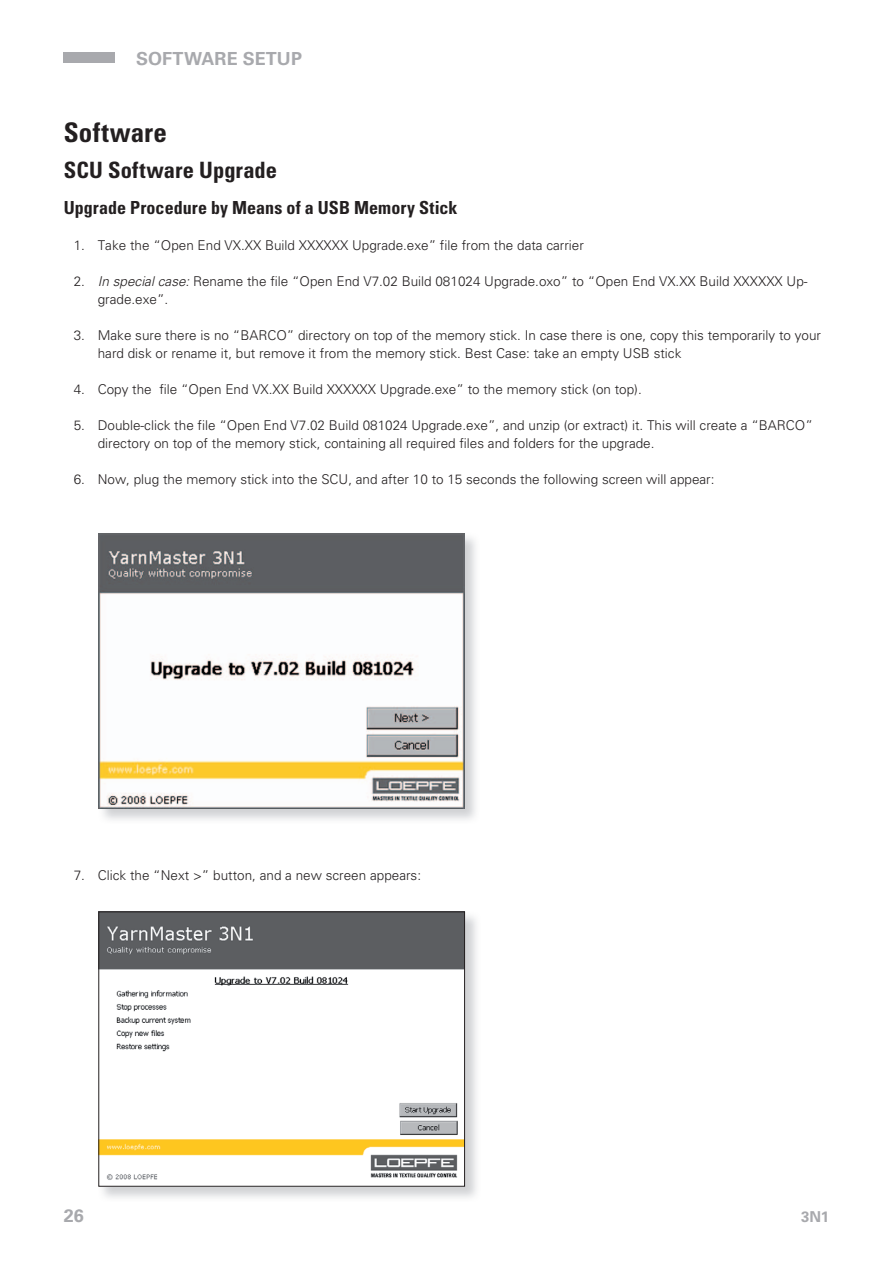
<style>
.page{position:relative;width:893px;height:1263px;background:#fff}
.page>*{position:absolute;margin:0;border:0;box-sizing:border-box;transform-origin:0 0}
.t1{font:700 condensed 27px "Univers";letter-spacing:.01em;color:#231f20}
.t2{font:700 condensed 22.5px "Univers";letter-spacing:.005em;color:#231f20}
.t3{font:700 condensed 18px "Univers";letter-spacing:.005em;color:#231f20}
.t4{font:700 18px "Univers";letter-spacing:.005em;color:#a8a9ad}
.t5{font:700 15px "Univers";color:#a8a9ad}
.t6{font:300 13.5px/18px "Univers";color:#231f20}
.s1{font-style:italic}
</style>
<div class="page">
<div style="left:64px;top:52px;width:51px;height:11px;background:#a8a9ad"></div>
<img style="left:98px;top:533px;width:378px;height:287px">
<img style="left:99px;top:533px;width:365px;height:275px">
<img style="left:98px;top:911px;width:379px;height:287px">
<img style="left:101px;top:914px;width:362px;height:270px">
<div style="left:99px;top:912px;width:366px;height:274px;border:1px solid #231f20"></div>
<h3 class="t4" style="left:136px;top:48px;width:167px">SOFTWARE SETUP</h3>
<h1 class="t1" style="left:64px;top:116px;width:105px">Software</h1>
<h2 class="t2" style="left:64px;top:156px;width:215px">SCU Software Upgrade</h2>
<h3 class="t3" style="left:64px;top:197px;width:395px">Upgrade Procedure by Means of a USB Memory Stick</h3>
<p class="t6" style="left:74px;top:237px;width:512px">1. Take the “Open End VX.XX Build XXXXXX Upgrade.exe” file from the data carrier</p>
<p class="t6" style="left:98px;top:273px;width:711px;text-indent:-24px">2. <span class="s1">In special case:</span> Rename the file “Open End V7.02 Build 081024 Upgrade.oxo” to “Open End VX.XX Build XXXXXX Up&shy;grade.exe”.</p>
<p class="t6" style="left:98px;top:327px;width:725px;text-indent:-24px">3. Make sure there is no “BARCO” directory on top of the memory stick. In case there is one, copy this temporarily to your hard disk or rename it, but remove it from the memory stick. Best Case: take an empty USB stick</p>
<p class="t6" style="left:74px;top:381px;width:569px">4. Copy the file “Open End VX.XX Build XXXXXX Upgrade.exe” to the memory stick (on top).</p>
<p class="t6" style="left:98px;top:417px;width:717px;text-indent:-24px">5. Double-click the file “Open End V7.02 Build 081024 Upgrade.exe”, and unzip (or extract) it. This will create a “BARCO” directory on top of the memory stick, containing all required files and folders for the upgrade.</p>
<p class="t6" style="left:74px;top:471px;width:642px">6. Now, plug the memory stick into the SCU, and after 10 to 15 seconds the following screen will appear:</p>
<p class="t6" style="left:74px;top:867px;width:349px">7. Click the “Next &gt;” button, and a new screen appears:</p>
<h3 class="t4" style="left:64px;top:1205px;width:22px">26</h3>
<p class="t5" style="left:801px;top:1208px;width:30px">3N1</p>
</div>
